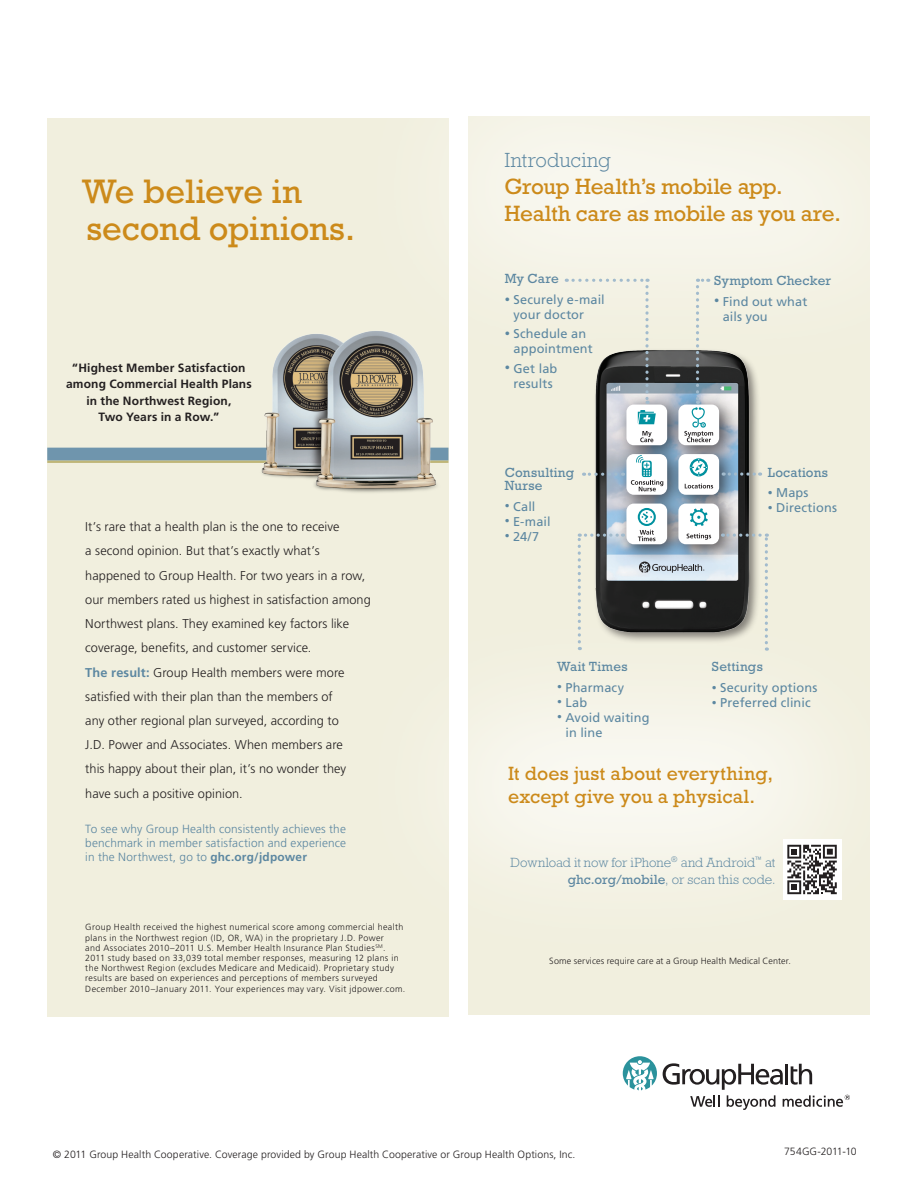
<style>
.page{position:relative;width:918px;height:1188px;background:#fff}
.page>*{position:absolute;margin:0;border:0;box-sizing:border-box;transform-origin:0 0}
.t1{font:34.5px/37.5px "Rockwell Std";letter-spacing:-.005em;color:#cc8a1a}
.t2{font:22.5px/27px "Rockwell Std";letter-spacing:-.015em;color:#cc8a1a}
.t3{font:300 20.7px "Rockwell Std";letter-spacing:.005em;color:#5c87a1}
.t4{font:19.5px/22.5px "Rockwell Std";letter-spacing:.005em;color:#cc8a1a}
.t5{font:300 13.5px/17.1px "Rockwell Std";color:#5c87a1;text-align:right}
.t6{font:13.5px/13.5px "Rockwell Std";letter-spacing:.015em;color:#5c87a1}
.t7{font:300 12.75px/24.2px "Frutiger LT Std";letter-spacing:.005em;color:#231f20}
.t8{font:12.75px/15px "Frutiger LT Std";letter-spacing:.01em;color:#5c87a1}
.t9{font:700 12px/16.5px "Frutiger LT Std";letter-spacing:.015em;color:#231f20;text-align:center}
.t10{font:300 11.85px/14.1px "Frutiger LT Std";letter-spacing:.015em;color:#5c87a1;text-align:justify}
.t11{font:300 10.5px "Frutiger LT Std";letter-spacing:.01em;color:#231f20}
.t12{font:300 10.5px "Frutiger LT Std";letter-spacing:-.015em;color:#231f20}
.t13{font:300 9px "Frutiger LT Std";letter-spacing:.015em;color:#231f20}
.t14{font:300 8.85px/10.2px "Frutiger LT Std";letter-spacing:.04em;color:#231f20}
.s1{font-weight:700;color:#5c87a1}
.s2{font-weight:700}
.s3{font-size:10.5px}
.s4{font-size:9.75px}
.s5{font-weight:400}
</style>
<div class="page">
<div style="left:48px;top:118px;width:401px;height:898px;background:#f1efde"></div>
<div style="left:468px;top:117px;width:402px;height:898px;background:#f1efde"></div>
<div style="left:340px;top:0;width:578px;height:390px;background:#fff;opacity:.61"></div>
<div style="left:345px;top:601px;width:573px;height:371px;background:#fff;opacity:.75"></div>
<img style="left:582px;top:343px;width:181px;height:301px">
<svg style="left:639px;top:564px;width:66px;height:9px"></svg>
<div style="left:616px;top:394px;width:123px;height:170px;background:#231f20;opacity:.75"></div>
<div style="left:626px;top:454px;width:41px;height:41px;background:#fff;border-radius:7px"></div>
<svg style="left:631px;top:455px;width:32px;height:36px"></svg>
<div style="left:626px;top:405px;width:41px;height:40px;background:#fff;border-radius:7px"></div>
<svg style="left:638px;top:410px;width:18px;height:14px"></svg>
<svg style="left:640px;top:431px;width:13px;height:11px"></svg>
<div style="left:626px;top:504px;width:41px;height:40px;background:#fff;border-radius:7px"></div>
<svg style="left:638px;top:508px;width:18px;height:33px"></svg>
<div style="left:678px;top:405px;width:41px;height:40px;background:#fff;border-radius:7px"></div>
<div style="left:678px;top:454px;width:41px;height:41px;background:#fff;border-radius:7px"></div>
<svg style="left:690px;top:458px;width:18px;height:18px"></svg>
<svg style="left:685px;top:484px;width:28px;height:4px"></svg>
<div style="left:678px;top:504px;width:41px;height:40px;background:#fff;border-radius:7px"></div>
<svg style="left:690px;top:508px;width:18px;height:18px"></svg>
<svg style="left:687px;top:533px;width:24px;height:7px"></svg>
<svg style="left:573px;top:279px;width:76px;height:125px"></svg>
<svg style="left:684px;top:279px;width:29px;height:163px"></svg>
<svg style="left:723px;top:472px;width:38px;height:4px"></svg>
<svg style="left:584px;top:473px;width:32px;height:3px"></svg>
<svg style="left:578px;top:534px;width:46px;height:116px"></svg>
<svg style="left:722px;top:534px;width:46px;height:117px"></svg>
<div style="left:783px;top:839px;width:59px;height:60px;background:#fff"></div>
<svg style="left:787px;top:845px;width:50px;height:49px"></svg>
<hr style="left:47px;top:460px;width:401px;height:3px;background:#bfb678">
<div style="left:47px;top:448px;width:401px;height:12px;background:#6f95ad"></div>
<img style="left:253px;top:321px;width:189px;height:172px">
<svg style="left:623px;top:1056px;width:34px;height:34px"></svg>
<svg style="left:663px;top:1063px;width:187px;height:47px"></svg>
<h1 class="t1" style="left:82px;top:172px;width:275px">We believe in second opinions.</h1>
<p class="t9" style="left:66px;top:360px;width:187px">“H ighest Member Satisfaction among Commercial Health Plans in the Northwest Region,<br>Two Years in a Row.”</p>
<p class="t7" style="left:85px;top:515px;width:287px">It’s rare that a health plan is the one to receive<br>a second opinion. But that’s exactly what’s happened to Group Health. For two years in a row, our members rated us highest in satisfaction among Northwest plans. They examined key factors like coverage, benefits, and customer service.<br><span class="s1">The result:</span> Group Health members were more satisfied with their plan than the members of<br>any other regional plan surveyed, according to<br>J.D. Power and Associates. When members are<br>this happy about their plan, it’s no wonder they have such a positive opinion.</p>
<p class="t10" style="left:85px;top:822px;width:262px">To see why Group Health consistently achieves the benchmark in member satisfaction and experience in the Northwest, go to <span class="s2">ghc.org/jdpower</span></p>
<p class="t14" style="left:85px;top:922px;width:322px">Group Health received the highest numerical score among commercial health plans in the Northwest region (ID, OR, WA) in the proprietary J.D. Power<br>and Associates 2010–2011 U.S. Member Health Insurance Plan Studies<sup>SM</sup>.<br>2011 study based on 33,039 total member responses, measuring 12 plans in the Northwest Region (excludes Medicare and Medicaid). Proprietary study results are based on experiences and perceptions of members surveyed December 2010–January 2011. Your experiences may vary. Visit jdpower.com.</p>
<h3 class="t3" style="left:504px;top:149px;width:108px">Introducing</h3>
<h2 class="t2" style="left:505px;top:173px;width:338px">Group Health’s mobile app.<br>Health care as mobile as you are.</h2>
<p class="t6" style="left:505px;top:272px;width:56px">My Care</p>
<p class="t8" style="left:514px;top:292px;width:93px;text-indent:-9px"><span class="s3">•</span> Securely e-mail your doctor</p>
<p class="t8" style="left:514px;top:327px;width:81px;text-indent:-9px"><span class="s3">•</span> Schedule an appointment</p>
<p class="t8" style="left:505px;top:361px;width:54px;text-align:center"><span class="s3">•</span> Get lab results</p>
<p class="t6" style="left:505px;top:465px;width:71px">Consulting<br>Nurse</p>
<p class="t8" style="left:505px;top:499px;width:32px"><span class="s4">•</span> Call</p>
<p class="t8" style="left:505px;top:514px;width:47px"><span class="s4">•</span> E-mail</p>
<p class="t8" style="left:505px;top:529px;width:36px"><span class="s4">•</span> 24/7</p>
<p class="t6" style="left:557px;top:660px;width:72px">Wait Times</p>
<p class="t8" style="left:557px;top:680px;width:69px"><span class="s4">•</span> Pharmacy</p>
<p class="t8" style="left:557px;top:695px;width:32px"><span class="s4">•</span> Lab</p>
<p class="t8" style="left:566px;top:710px;width:86px;text-indent:-8px"><span class="s4">•</span> Avoid waiting in line</p>
<p class="t6" style="left:714px;top:274px;width:119px">Symptom Checker</p>
<p class="t8" style="left:723px;top:294px;width:86px;text-indent:-9px"><span class="s3">•</span> Find out what ails you</p>
<p class="t6" style="left:768px;top:465px;width:62px">Locations</p>
<p class="t8" style="left:768px;top:486px;width:42px"><span class="s4">•</span> Maps</p>
<p class="t8" style="left:768px;top:501px;width:71px"><span class="s4">•</span> Directions</p>
<p class="t6" style="left:712px;top:660px;width:53px">Settings</p>
<p class="t8" style="left:712px;top:680px;width:107px"><span class="s4">•</span> Security options</p>
<p class="t8" style="left:712px;top:695px;width:100px"><span class="s4">•</span> Preferred clinic</p>
<h3 class="t4" style="left:508px;top:762px;width:267px">It does just about everything, except give you a physical.</h3>
<p class="t5" style="left:511px;top:854px;width:266px">Download it now for iPhone<sup>®</sup> and Android<sup>™</sup> at <span class="s5">ghc.org/mobile</span>, or scan this code.</p>
<p class="t13" style="left:549px;top:956px;width:243px">Some services require care at a Group Health Medical Center.</p>
<p class="t11" style="left:53px;top:1149px;width:524px">© 2011 Group Health Cooperative. Coverage provided by Group Health Cooperative or Group Health Options, Inc.</p>
<p class="t12" style="left:784px;top:1146px;width:74px">754GG-2011-10</p>
</div>
